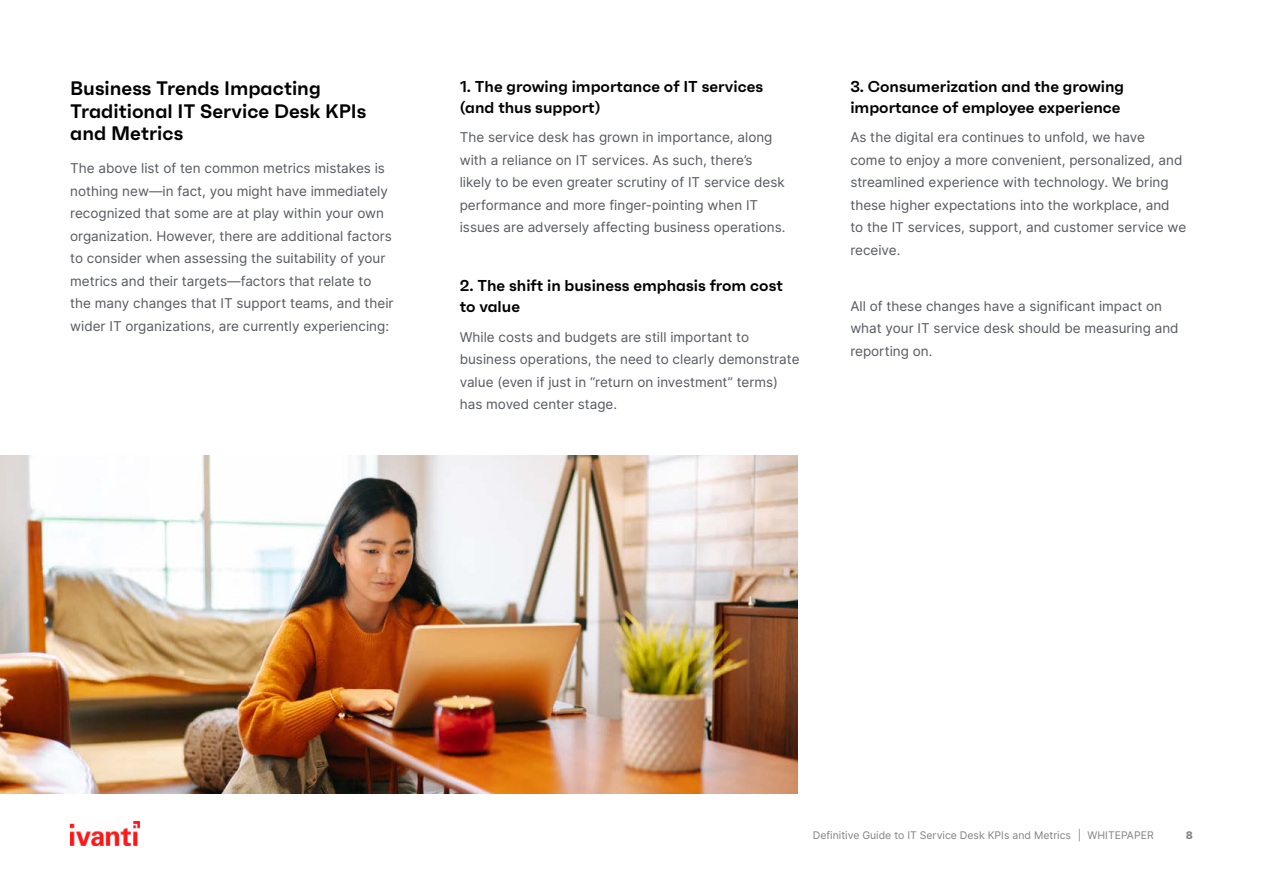
<style>
.page{position:relative;width:1263px;height:893px;background:#fff}
.page>*{position:absolute;margin:0;border:0;box-sizing:border-box;transform-origin:0 0}
.t1{font:600 19.5px/22.5px "Faktum";color:#000}
.t2{font:600 15.75px/21px "Faktum";color:#000}
.t3{font:13.5px/22.5px "Inter";color:#555960}
.t4{font:10.5px "Inter";color:#848182}
.t5{font:800 10.5px "Inter";color:#848182}
</style>
<div class="page">
<img style="left:70px;top:821px;width:69px;height:25px">
<img style="left:0;top:455px;width:797px;height:338px">
<h1 class="t1" style="left:70px;top:77px;width:298px">Business Trends Impacting<br>Traditional IT Service Desk KPIs and Metrics</h1>
<p class="t3" style="left:70px;top:157px;width:325px">The above list of ten common metrics mistakes is nothing new—in fact, you might have immediately recognized that some are at play within your own organization. However, there are additional factors to consider when assessing the suitability of your metrics and their targets—factors that relate to the many changes that IT support teams, and their wider IT organizations, are currently experiencing:</p>
<p class="t2" style="left:460px;top:76px;width:305px">1. The growing importance of IT services (and thus support)</p>
<p class="t3" style="left:460px;top:126px;width:327px">The service desk has grown in importance, along with a reliance on IT services. As such, there’s likely to be even greater scrutiny of IT service desk performance and more finger-pointing when IT issues are adversely affecting business operations.</p>
<p class="t2" style="left:460px;top:275px;width:325px">2. The shift in business emphasis from cost to value</p>
<p class="t3" style="left:460px;top:325px;width:341px">While costs and budgets are still important to business operations, the need to clearly demonstrate value (even if just in “return on investment” terms) has moved center stage.</p>
<p class="t2" style="left:850px;top:76px;width:275px">3. Consumerization and the growing importance of employee experience</p>
<p class="t3" style="left:850px;top:126px;width:337px">As the digital era continues to unfold, we have<br>come to enjoy a more convenient, personalized, and streamlined experience with technology. We bring these higher expectations into the workplace, and<br>to the IT services, support, and customer service we receive.</p>
<p class="t3" style="left:850px;top:294px;width:330px">All of these changes have a significant impact on what your IT service desk should be measuring and reporting on.</p>
<p class="t4" style="left:813px;top:828px;width:342px">Definitive Guide to IT Service Desk KPIs and Metrics | WHITEPAPER</p>
<p class="t5" style="left:1186px;top:828px;width:9px">8</p>
</div>
